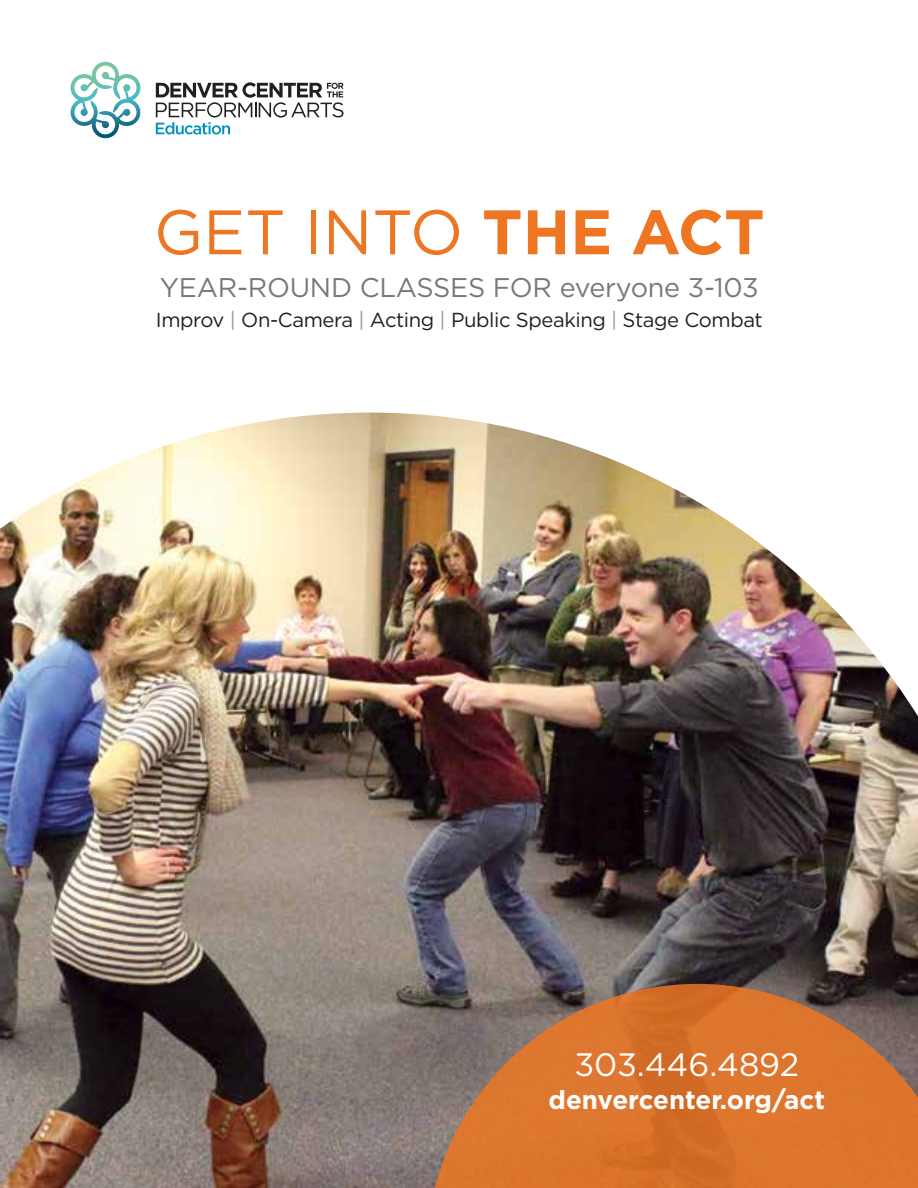
<style>
.page{position:relative;width:918px;height:1188px;background:#fff}
.page>*{position:absolute;margin:0;border:0;box-sizing:border-box;transform-origin:0 0}
.t1{font:62.7px "Gotham";color:#ee7622}
.t2{font:32.4px "Gotham";color:#fff}
.t3{font:27px "Gotham";letter-spacing:-.01em;color:#77787b}
.t4{font:700 25.95px "Gotham";color:#fff}
.t5{font:20.25px "Gotham";letter-spacing:-.02em;color:#231f20}
.s1{font-weight:700}
.s2{color:#939598}
</style>
<div class="page">
<svg style="left:70px;top:62px;width:71px;height:76px"></svg>
<svg style="left:156px;top:82px;width:187px;height:52px"></svg>
<img style="left:0;top:413px;width:918px;height:775px">
<svg style="left:427px;top:984px;width:491px;height:204px;background:#c16f37"></svg>
<h1 class="t1" style="left:154px;top:192px;width:612px">GET INTO <span class="s1">THE ACT</span></h1>
<h3 class="t3" style="left:160px;top:271px;width:600px">YEAR-ROUND CLASSES FOR everyone 3-103</h3>
<p class="t5" style="left:156px;top:307px;width:608px">Improv <span class="s2">|</span> On-Camera <span class="s2">|</span> Acting <span class="s2">|</span> Public Speaking <span class="s2">|</span> Stage Combat</p>
<h2 class="t2" style="left:574px;top:1044px;width:226px">303.446.4892</h2>
<p class="t4" style="left:549px;top:1082px;width:278px">denvercenter.org/act</p>
</div>
